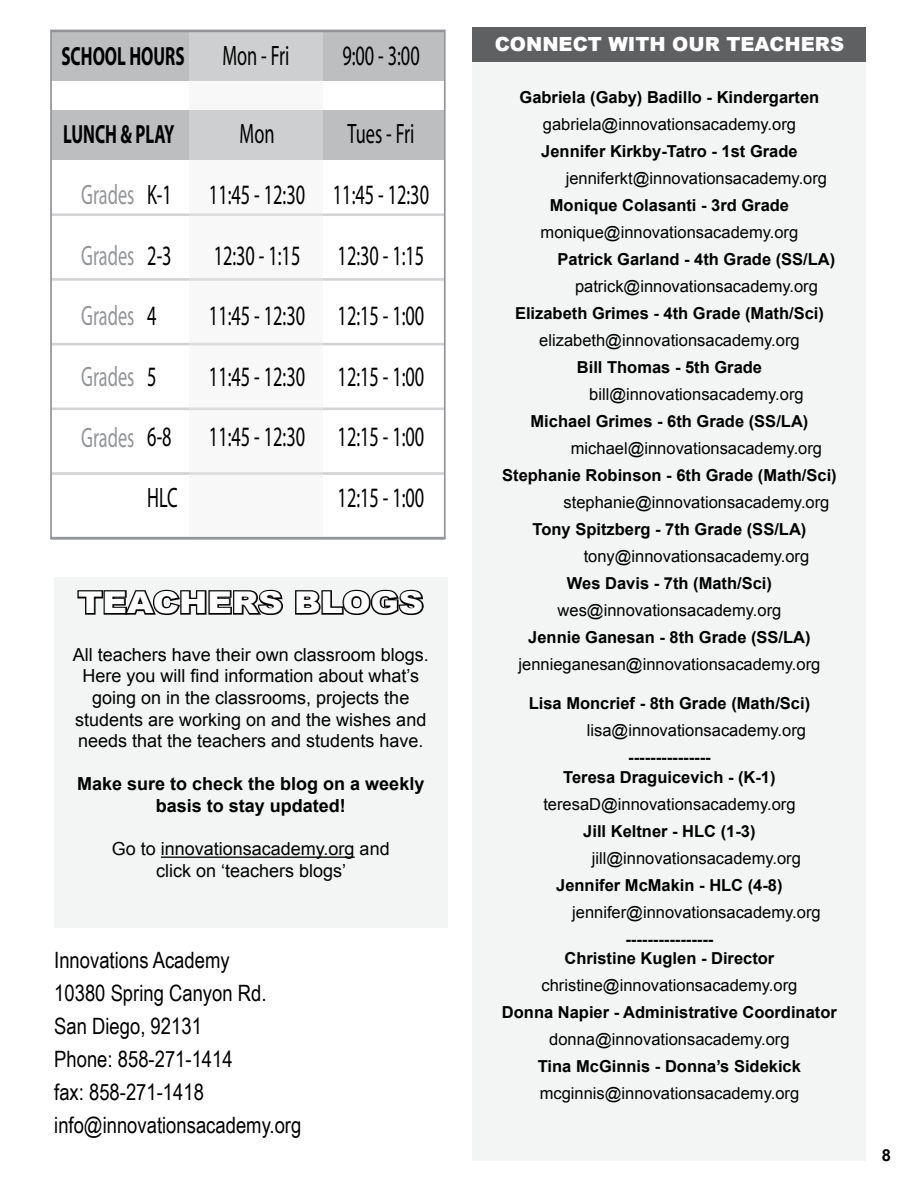
<style>
.page{position:relative;width:918px;height:1188px;background:#fff}
.page>*{position:absolute;margin:0;border:0;box-sizing:border-box;transform-origin:0 0}
.t1{font:900 30px "Arial";color:#fff;scale:1.13 1}
.t2{font:28.2px "Myriad Pro";color:#000;scale:.65 1}
.t3{font:28.2px/60.6px "Myriad Pro";color:#939598;text-align:justify;scale:.65 1}
.t4{font:700 26.4px "Myriad Pro";color:#000;scale:.65 1}
.t5{font:22.5px/33px "Arial Narrow";color:#000}
.t6{font:900 19.5px "Arial";color:#fff}
.t7{font:18px/21.6px "Arial";color:#000;text-align:center}
.t8{font:700 18px/21.6px "Arial";color:#000;text-align:center}
.t9{font:16.5px "Arial";color:#000}
.t10{font:700 16.5px/19.5px "Arial";color:#000;text-align:center}
</style>
<div class="page">
<div style="left:473px;top:62px;width:393px;height:1099px;background:#f3f4f4"></div>
<div style="left:51px;top:31px;width:393px;height:50px;background:#bcbec0"></div>
<div style="left:51px;top:110px;width:393px;height:50px;background:#bcbec0"></div>
<hr style="left:51px;top:278px;width:394px;height:2px;background:#d1d3d4">
<hr style="left:51px;top:214px;width:394px;height:2px;background:#d1d3d4">
<hr style="left:51px;top:343px;width:394px;height:2px;background:#d1d3d4">
<hr style="left:51px;top:408px;width:394px;height:2px;background:#d1d3d4">
<hr style="left:51px;top:472px;width:394px;height:3px;background:#d1d3d4">
<svg style="left:189px;top:33px;width:134px;height:442px"></svg>
<div style="left:50px;top:30px;width:396px;height:509px;border:2px solid #939598"></div>
<div style="left:472px;top:27px;width:394px;height:35px;background:#5f6062"></div>
<div style="left:54px;top:577px;width:393px;height:351px;background:#f3f4f4"></div>
<hr style="left:161px;top:857px;width:194px;height:1px;background:#000">
<svg style="left:77px;top:589px;width:206px;height:26px"></svg>
<svg style="left:295px;top:589px;width:129px;height:26px"></svg>
<h3 class="t4" style="left:61px;top:39px;width:191px">SCHOOL HOURS</h3>
<h3 class="t4" style="left:63px;top:117px;width:173px">LUNCH &amp; PLAY</h3>
<h2 class="t2" style="left:222px;top:38px;width:105px">Mon - Fri</h2>
<h2 class="t2" style="left:342px;top:38px;width:121px">9:00 - 3:00</h2>
<h2 class="t2" style="left:240px;top:116px;width:55px">Mon</h2>
<h2 class="t2" style="left:347px;top:116px;width:105px">Tues - Fri</h2>
<h2 class="t3" style="left:81px;top:164px;width:84px">Grades Grades Grades Grades Grades</h2>
<h2 class="t2" style="left:147px;top:177px;width:39px">K-1</h2>
<h2 class="t2" style="left:209px;top:177px;width:340px">11:45 - 12:30 11:45 - 12:30</h2>
<h2 class="t2" style="left:147px;top:238px;width:39px">2-3</h2>
<h2 class="t2" style="left:214px;top:238px;width:135px">12:30 - 1:15</h2>
<h2 class="t2" style="left:338px;top:238px;width:135px">12:30 - 1:15</h2>
<h2 class="t2" style="left:147px;top:298px;width:16px">4</h2>
<h2 class="t2" style="left:209px;top:298px;width:333px">11:45 - 12:30 12:15 - 1:00</h2>
<h2 class="t2" style="left:147px;top:359px;width:16px">5</h2>
<h2 class="t2" style="left:209px;top:359px;width:333px">11:45 - 12:30 12:15 - 1:00</h2>
<h2 class="t2" style="left:147px;top:420px;width:39px">6-8</h2>
<h2 class="t2" style="left:209px;top:420px;width:333px">11:45 - 12:30 12:15 - 1:00</h2>
<h2 class="t2" style="left:147px;top:480px;width:48px">HLC</h2>
<h2 class="t2" style="left:338px;top:480px;width:135px">12:15 - 1:00</h2>
<h1 class="t1" style="left:78px;top:581px;width:307px">TEACHERS BLOGS</h1>
<p class="t7" style="left:73px;top:644px;width:358px">All teachers have their own classroom blogs.<br>Here you will find information about what’s going on in the classrooms, projects the students are working on and the wishes and needs that the teachers and students have.</p>
<p class="t8" style="left:77px;top:774px;width:349px">Make sure to check the blog on a weekly basis to stay updated!</p>
<p class="t7" style="left:112px;top:838px;width:279px">Go to innovationsacademy.org and click on ‘teachers blogs’</p>
<h3 class="t5" style="left:54px;top:942px;width:249px">Innovations Academy<br>10380 Spring Canyon Rd.<br>San Diego, 92131<br>Phone: 858-271-1414<br>fax: 858-271-1418 info@innovationsacademy.org</h3>
<p class="t6" style="left:495px;top:30px;width:351px">CONNECT WITH OUR TEACHERS</p>
<p class="t10" style="left:520px;top:88px;width:301px">Gabriela (Gaby) Badillo - Kindergarten</p>
<p class="t9" style="left:543px;top:113px;width:255px">gabriela@innovationsacademy.org</p>
<p class="t10" style="left:541px;top:142px;width:258px">Jennifer Kirkby-Tatro - 1st Grade</p>
<p class="t9" style="left:566px;top:167px;width:263px">jenniferkt@innovationsacademy.org</p>
<p class="t10" style="left:550px;top:196px;width:241px">Monique Colasanti - 3rd Grade</p>
<p class="t9" style="left:541px;top:221px;width:259px">monique@innovationsacademy.org</p>
<p class="t10" style="left:558px;top:250px;width:279px">Patrick Garland - 4th Grade (SS/LA)</p>
<p class="t9" style="left:575px;top:275px;width:244px">patrick@innovationsacademy.org</p>
<p class="t10" style="left:515px;top:304px;width:310px">Elizabeth Grimes - 4th Grade (Math/Sci)</p>
<p class="t9" style="left:539px;top:329px;width:262px">elizabeth@innovationsacademy.org</p>
<p class="t10" style="left:577px;top:358px;width:187px">Bill Thomas - 5th Grade</p>
<p class="t9" style="left:589px;top:383px;width:216px">bill@innovationsacademy.org</p>
<p class="t10" style="left:531px;top:412px;width:279px">Michael Grimes - 6th Grade (SS/LA)</p>
<p class="t9" style="left:571px;top:437px;width:253px">michael@innovationsacademy.org</p>
<p class="t10" style="left:502px;top:466px;width:336px">Stephanie Robinson - 6th Grade (Math/Sci)</p>
<p class="t9" style="left:564px;top:491px;width:267px">stephanie@innovationsacademy.org</p>
<p class="t10" style="left:533px;top:520px;width:275px">Tony Spitzberg - 7th Grade (SS/LA)</p>
<p class="t9" style="left:584px;top:545px;width:227px">tony@innovationsacademy.org</p>
<p class="t10" style="left:567px;top:574px;width:207px">Wes Davis - 7th (Math/Sci)</p>
<p class="t9" style="left:558px;top:599px;width:225px">wes@innovationsacademy.org</p>
<p class="t10" style="left:528px;top:628px;width:284px">Jennie Ganesan - 8th Grade (SS/LA)</p>
<p class="t9" style="left:519px;top:653px;width:303px">jennieganesan@innovationsacademy.org</p>
<p class="t10" style="left:529px;top:694px;width:283px">Lisa Moncrief - 8th Grade (Math/Sci)</p>
<p class="t9" style="left:587px;top:720px;width:221px">lisa@innovationsacademy.org</p>
<p class="t10" style="left:563px;top:748px;width:214px">---------------<br>Teresa Draguicevich - (K-1)</p>
<p class="t9" style="left:543px;top:793px;width:254px">teresaD@innovationsacademy.org</p>
<p class="t10" style="left:583px;top:822px;width:174px">Jill Keltner - HLC (1-3)</p>
<p class="t9" style="left:592px;top:847px;width:211px">jill@innovationsacademy.org</p>
<p class="t10" style="left:556px;top:876px;width:228px">Jennifer McMakin - HLC (4-8)</p>
<p class="t9" style="left:572px;top:901px;width:250px">jennifer@innovationsacademy.org</p>
<p class="t10" style="left:564px;top:930px;width:211px">----------------<br>Christine Kuglen - Director</p>
<p class="t9" style="left:542px;top:975px;width:257px">christine@innovationsacademy.org</p>
<p class="t10" style="left:502px;top:1003px;width:336px">Donna Napier - Administrative Coordinator</p>
<p class="t9" style="left:549px;top:1029px;width:242px">donna@innovationsacademy.org</p>
<p class="t10" style="left:538px;top:1057px;width:265px">Tina McGinnis - Donna’s Sidekick</p>
<p class="t9" style="left:540px;top:1083px;width:261px">mcginnis@innovationsacademy.org</p>
<p class="t10" style="left:882px;top:1146px;width:11px">8</p>
</div>
